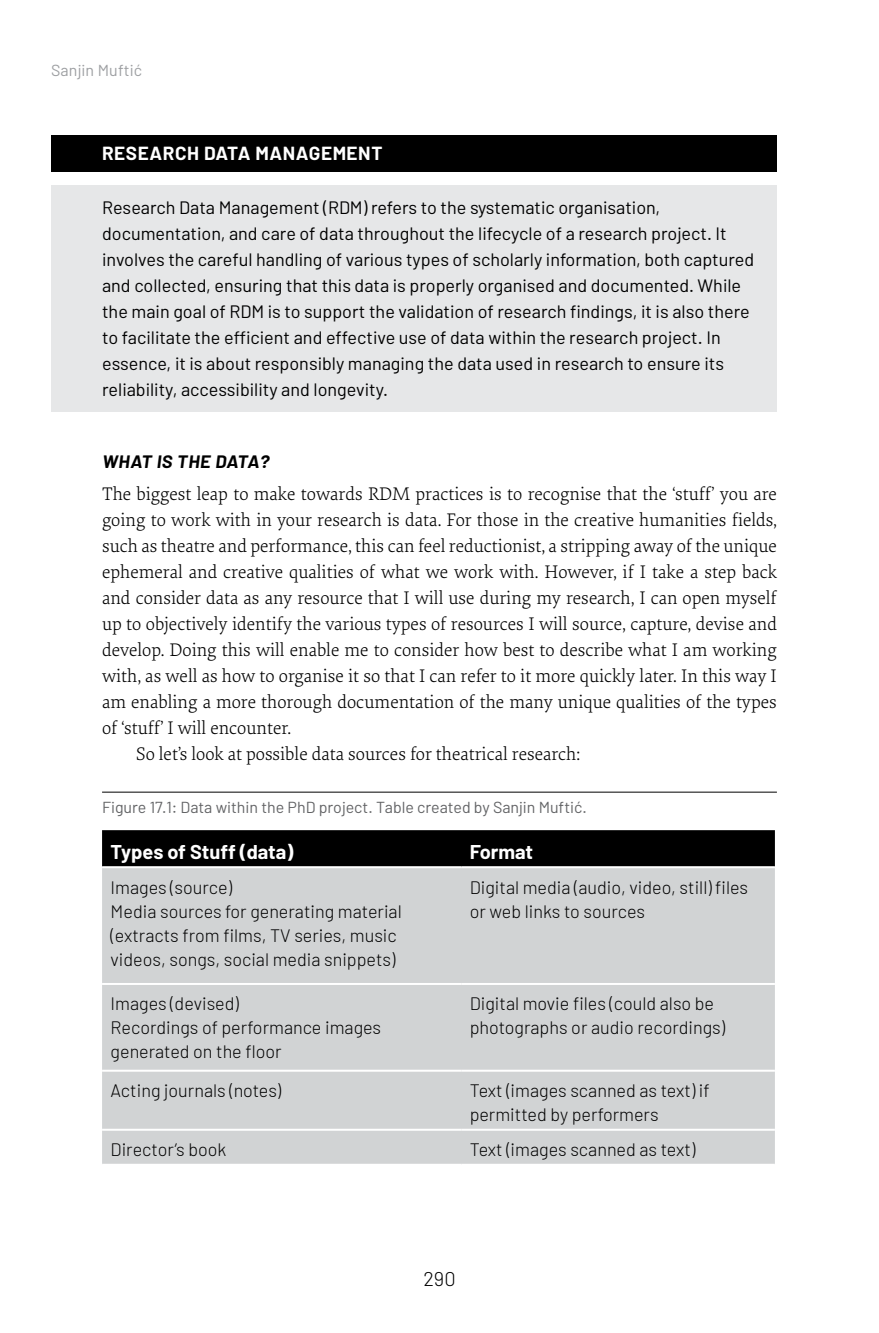
<style>
.page{position:relative;width:879px;height:1333px;background:#fff}
.page>*{position:absolute;margin:0;border:0;box-sizing:border-box;transform-origin:0 0}
.t1{font:700 20px "Barlow";color:#fff}
.t2{font:300 20px "Barlow";color:#000}
.t3{font:300 19px "Elena Basic";color:#000}
.t4{font:700 19px "Barlow";letter-spacing:.03em;color:#fff}
.t5{font:18px/26px "Barlow";color:#000}
.t6{font:300 18px/24px "Barlow";color:#000}
.t7{font:700 18px "Barlow";color:#000}
.t8{font:16px "Barlow";color:#636466}
.t9{font:16px "Barlow";letter-spacing:.01em;color:#9d9fa2}
</style>
<div class="page">
<div style="left:51px;top:135px;width:726px;height:37px;background:#000"></div>
<div style="left:51px;top:185px;width:726px;height:226px;background:#e6e7e8"></div>
<hr style="left:102px;top:791px;width:675px;height:1px;background:#000">
<div style="left:102px;top:830px;width:673px;height:36px;background:#000"></div>
<div style="left:102px;top:868px;width:673px;height:295px;background:#d1d3d4"></div>
<hr style="left:102px;top:982px;width:359px;height:2px;background:#fff">
<hr style="left:461px;top:982px;width:314px;height:2px;background:#fff">
<hr style="left:102px;top:1069px;width:359px;height:2px;background:#fff">
<hr style="left:461px;top:1069px;width:314px;height:2px;background:#fff">
<hr style="left:102px;top:1128px;width:359px;height:2px;background:#fff">
<hr style="left:461px;top:1128px;width:314px;height:2px;background:#fff">
<p class="t9" style="left:51px;top:60px;width:93px">Sanjin Muftić</p>
<p class="t4" style="left:102px;top:141px;width:282px">RESEARCH DATA MANAGEMENT</p>
<p class="t5" style="left:102px;top:194px;width:653px">Research Data Management (RDM) refers to the systematic organisation, documentation, and care of data throughout the lifecycle of a research project. It involves the careful handling of various types of scholarly information, both captured and collected, ensuring that this data is properly organised and documented. While the main goal of RDM is to support the validation of research findings, it is also there to facilitate the efficient and effective use of data within the research project. In essence, it is about responsibly managing the data used in research to ensure its reliability, accessibility and longevity.</p>
<p class="t7" style="left:102px;top:450px;width:171px">WHAT IS THE DATA?</p>
<p class="t3" style="left:102px;top:481px;width:676px">The biggest leap to make towards RDM practices is to recognise that the ‘stuff’ you are</p>
<p class="t3" style="left:102px;top:507px;width:676px">going to work with in your research is data. For those in the creative humanities fields,</p>
<p class="t3" style="left:102px;top:533px;width:676px">such as theatre and performance, this can feel reductionist, a stripping away of the unique</p>
<p class="t3" style="left:102px;top:559px;width:676px">ephemeral and creative qualities of what we work with. However, if I take a step back</p>
<p class="t3" style="left:102px;top:585px;width:676px">and consider data as any resource that I will use during my research, I can open myself</p>
<p class="t3" style="left:102px;top:611px;width:676px">up to objectively identify the various types of resources I will source, capture, devise and</p>
<p class="t3" style="left:102px;top:637px;width:676px">develop. Doing this will enable me to consider how best to describe what I am working</p>
<p class="t3" style="left:102px;top:663px;width:676px">with, as well as how to organise it so that I can refer to it more quickly later. In this way I</p>
<p class="t3" style="left:102px;top:689px;width:676px">am enabling a more thorough documentation of the many unique qualities of the types</p>
<p class="t3" style="left:102px;top:715px;width:191px">of ‘stuff’ I will encounter.</p>
<p class="t3" style="left:136px;top:741px;width:446px">So let’s look at possible data sources for theatrical research:</p>
<p class="t8" style="left:102px;top:796px;width:486px">Figure 17.1: Data within the PhD project. Table created by Sanjin Muftić.</p>
<p class="t1" style="left:111px;top:839px;width:184px">Types of Stuff (data)</p>
<p class="t1" style="left:470px;top:839px;width:65px">Format</p>
<p class="t6" style="left:111px;top:873px;width:293px">Images (source)<br>Media sources for generating material (extracts from films, TV series, music videos, songs, social media snippets)</p>
<p class="t6" style="left:470px;top:873px;width:280px">Digital media (audio, video, still) files or web links to sources</p>
<p class="t6" style="left:111px;top:990px;width:272px">Images (devised)<br>Recordings of performance images generated on the floor</p>
<p class="t6" style="left:470px;top:990px;width:257px">Digital movie files (could also be photographs or audio recordings)</p>
<p class="t6" style="left:111px;top:1077px;width:172px">Acting journals (notes)</p>
<p class="t6" style="left:470px;top:1077px;width:242px">Text (images scanned as text) if permitted by performers</p>
<p class="t6" style="left:111px;top:1136px;width:117px">Director’s book</p>
<p class="t6" style="left:470px;top:1136px;width:227px">Text (images scanned as text)</p>
<p class="t2" style="left:423px;top:1264px;width:34px">290</p>
</div>
